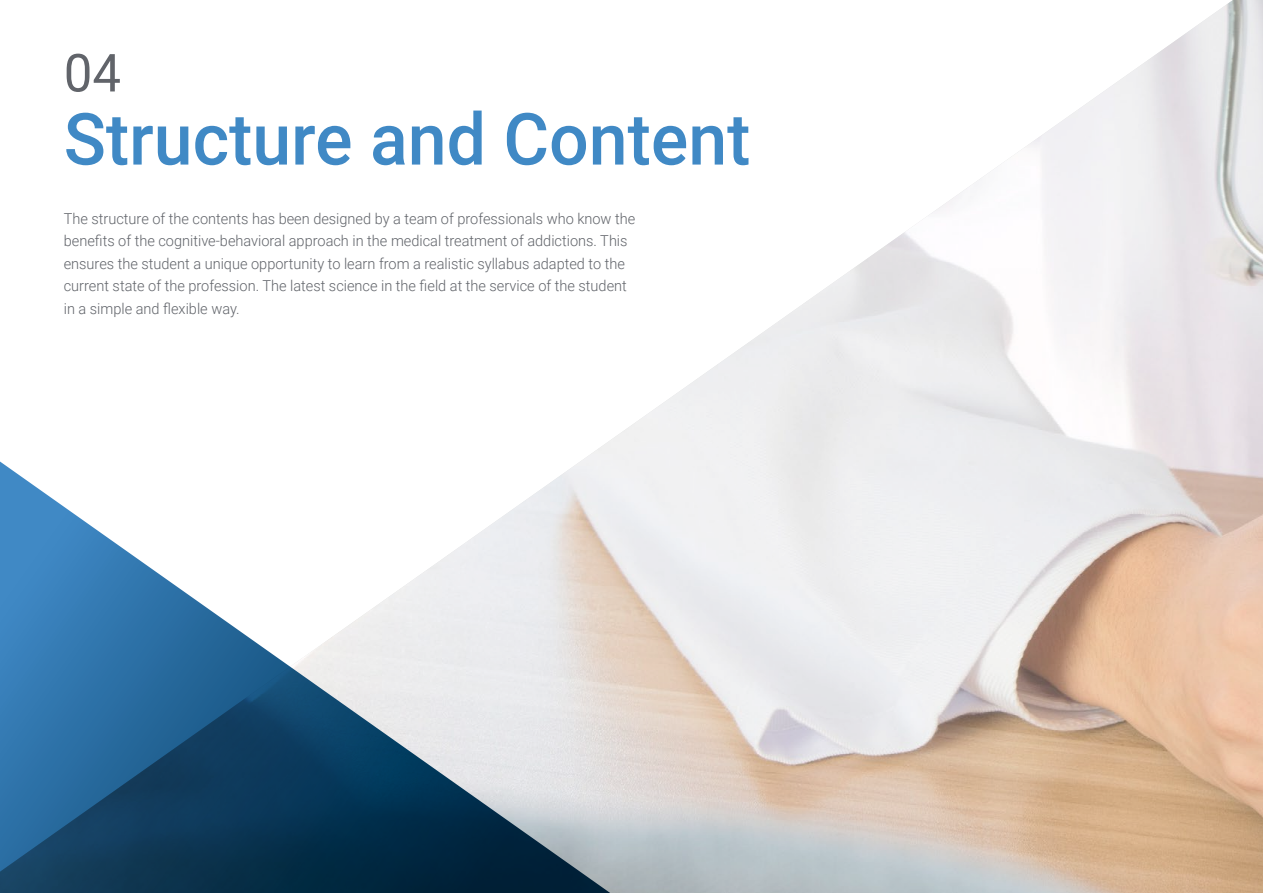
<style>
.page{position:relative;width:1263px;height:893px;background:#fff}
.page>*{position:absolute;margin:0;border:0;box-sizing:border-box;transform-origin:0 0}
.t1{font:500 72px "Roboto";color:#4089c5}
.t2{font:52.5px "Roboto";color:#61646a}
.t3{font:300 15px/22.5px "Roboto";color:#61646a}
</style>
<div class="page">
<img style="left:603px;top:0;width:660px;height:893px">
<svg style="left:0;top:446px;width:640px;height:447px"></svg>
<h2 class="t2" style="left:64px;top:36px;width:59px">04</h2>
<h1 class="t1" style="left:64px;top:89px;width:688px">Structure and Content</h1>
<p class="t3" style="left:64px;top:207px;width:573px">The structure of the contents has been designed by a team of professionals who know the benefits of the cognitive-behavioral approach in the medical treatment of addictions. This ensures the student a unique opportunity to learn from a realistic syllabus adapted to the current state of the profession. The latest science in the field at the service of the student in a simple and flexible way.</p>
</div>
